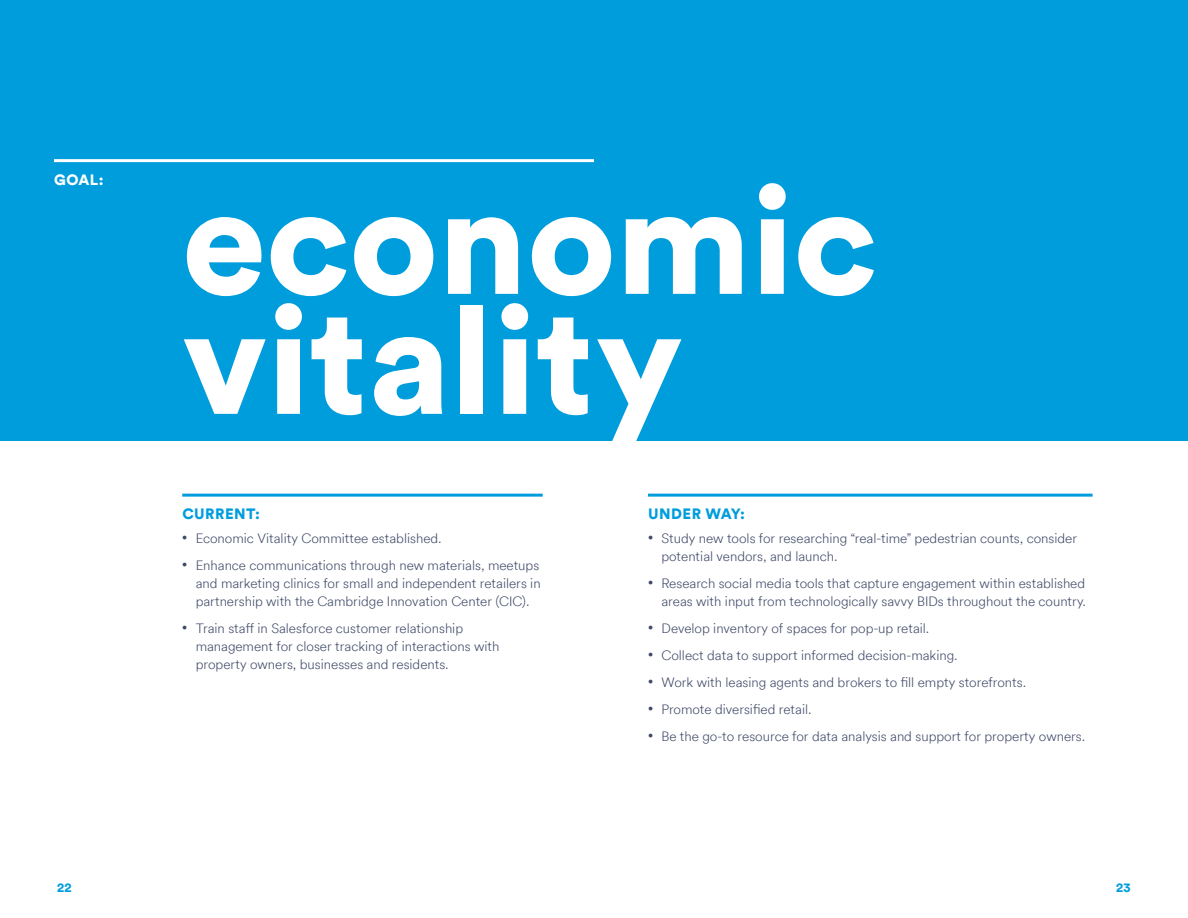
<style>
.page{position:relative;width:1188px;height:918px;background:#fff}
.page>*{position:absolute;margin:0;border:0;box-sizing:border-box;transform-origin:0 0}
.big_headline{font:900 150px "Circular Air";color:#fff}
.Number_sections_PMS{font:900 15px "Circular Air";letter-spacing:.03em;color:#009ddc}
.Number_sections_PMS-2{font:900 15px "Circular Air";color:#fff}
.t1{font:300 13.5px/18px "Circular Air";color:#3f4967}
.page_number{font:900 12px "Circular Air";color:#009ddc}
</style>
<div class="page">
<div style="left:0;top:0;width:1188px;height:441px;background:#009ddc"></div>
<hr style="left:182px;top:494px;width:361px;height:3px;background:#009ddc">
<hr style="left:648px;top:494px;width:445px;height:3px;background:#009ddc">
<hr style="left:54px;top:159px;width:540px;height:3px;background:#fff">
<p class="Number_sections_PMS-2" style="left:54px;top:169px;width:51px">GOAL:</p>
<p class="big_headline" style="left:182px;top:136px;width:697px">economic</p>
<p class="big_headline" style="left:182px;top:256px;width:502px">vitality</p>
<p class="Number_sections_PMS" style="left:182px;top:503px;width:79px">CURRENT:</p>
<p class="t1" style="left:182px;top:529px;width:261px"><sup>•</sup> Economic Vitality Committee established.</p>
<p class="t1" style="left:196px;top:556px;width:346px;text-align:justify;text-indent:-14px"><sup>•</sup> Enhance communications through new materials, meetups and marketing clinics for small and independent retailers in partnership with the Cambridge Innovation Center (CIC).</p>
<p class="t1" style="left:196px;top:619px;width:305px;text-indent:-14px"><sup>•</sup> Train staff in Salesforce customer relationship management for closer tracking of interactions with property owners, businesses and residents.</p>
<p class="Number_sections_PMS" style="left:648px;top:503px;width:98px">UNDER WAY:</p>
<p class="t1" style="left:662px;top:529px;width:417px;text-indent:-14px"><sup>•</sup> Study new tools for researching “real-time” pedestrian counts, consider potential vendors, and launch.</p>
<p class="t1" style="left:648px;top:574px;width:440px;text-align:right"><sup>•</sup> Research social media tools that capture engagement within established areas with input from technologically savvy BIDs throughout the country.</p>
<p class="t1" style="left:648px;top:619px;width:283px"><sup>•</sup> Develop inventory of spaces for pop-up retail.</p>
<p class="t1" style="left:648px;top:646px;width:311px"><sup>•</sup> Collect data to support informed decision-making.</p>
<p class="t1" style="left:648px;top:673px;width:380px"><sup>•</sup> Work with leasing agents and brokers to fill empty storefronts.</p>
<p class="t1" style="left:648px;top:700px;width:165px"><sup>•</sup> Promote diversified retail.</p>
<p class="t1" style="left:648px;top:727px;width:439px"><sup>•</sup> Be the go-to resource for data analysis and support for property owners.</p>
<p class="page_number" style="left:57px;top:879px;width:16px">22</p>
<p class="page_number" style="left:1116px;top:879px;width:16px">23</p>
</div>
